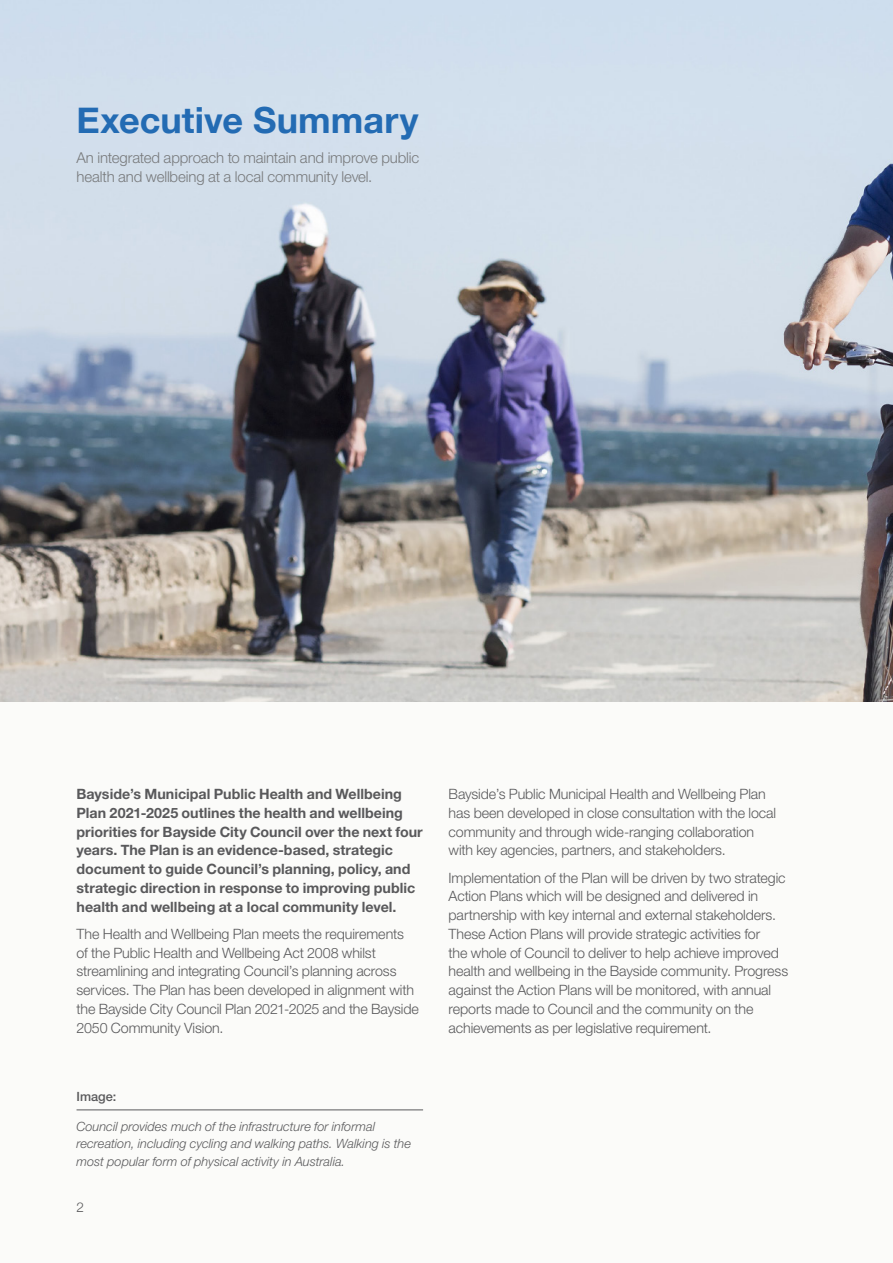
<style>
.page{position:relative;width:893px;height:1263px;background:#fbfbf9}
.page>*{position:absolute;margin:0;border:0;box-sizing:border-box;transform-origin:0 0}
.t1{font:700 36px "Helvetica Neue";letter-spacing:.005em;color:#236bb3}
.t2{font:300 15px/19.5px "Helvetica Neue LT Std";letter-spacing:-.01em;color:#787a7c}
.t3{font:300 14.25px/18.8px "Helvetica Neue LT Std";letter-spacing:-.005em;color:#59595b}
.t4{font:700 14.25px/18.8px "Helvetica Neue LT Std";color:#59595b}
.t5{font:300 13.5px "Helvetica Neue";color:#59595b}
.t6{font:italic 300 12.75px/17.2px "Helvetica Neue LT Pro";color:#59595b}
.t7{font:500 12.75px "Helvetica Neue LT Pro";color:#59595b}
</style>
<div class="page">
<img style="left:0;top:0;width:893px;height:702px">
<hr style="left:77px;top:1110px;width:346px;height:1px;background:#59595b">
<h1 class="t1" style="left:77px;top:92px;width:343px">Executive Summary</h1>
<p class="t2" style="left:77px;top:147px;width:344px">An integrated approach to maintain and improve public health and wellbeing at a local community level.</p>
<p class="t4" style="left:77px;top:784px;width:348px">Bayside’s Municipal Public Health and Wellbeing Plan 2021-2025 outlines the health and wellbeing priorities for Bayside City Council over the next four years. The Plan is an evidence-based, strategic document to guide Council’s planning, policy, and strategic direction in response to improving public health and wellbeing at a local community level.</p>
<p class="t3" style="left:77px;top:924px;width:344px">The Health and Wellbeing Plan meets the requirements<br>of the Public Health and Wellbeing Act 2008 whilst streamlining and integrating Council’s planning across services. The Plan has been developed in alignment with the Bayside City Council Plan 2021-2025 and the Bayside 2050 Community Vision.</p>
<p class="t7" style="left:77px;top:1089px;width:41px">Image:</p>
<p class="t6" style="left:77px;top:1118px;width:336px">Council provides much of the infrastructure for informal recreation, including cycling and walking paths. Walking is the most popular form of physical activity in Australia.</p>
<p class="t5" style="left:77px;top:1196px;width:9px">2</p>
<p class="t3" style="left:449px;top:784px;width:329px">Bayside’s Public Municipal Health and Wellbeing Plan has been developed in close consultation with the local community and through wide-ranging collaboration with key agencies, partners, and stakeholders.</p>
<p class="t3" style="left:449px;top:868px;width:341px">Implementation of the Plan will be driven by two strategic Action Plans which will be designed and delivered in partnership with key internal and external stakeholders.<br>These Action Plans will provide strategic activities for<br>the whole of Council to deliver to help achieve improved health and wellbeing in the Bayside community. Progress against the Action Plans will be monitored, with annual reports made to Council and the community on the achievements as per legislative requirement.</p>
</div>
